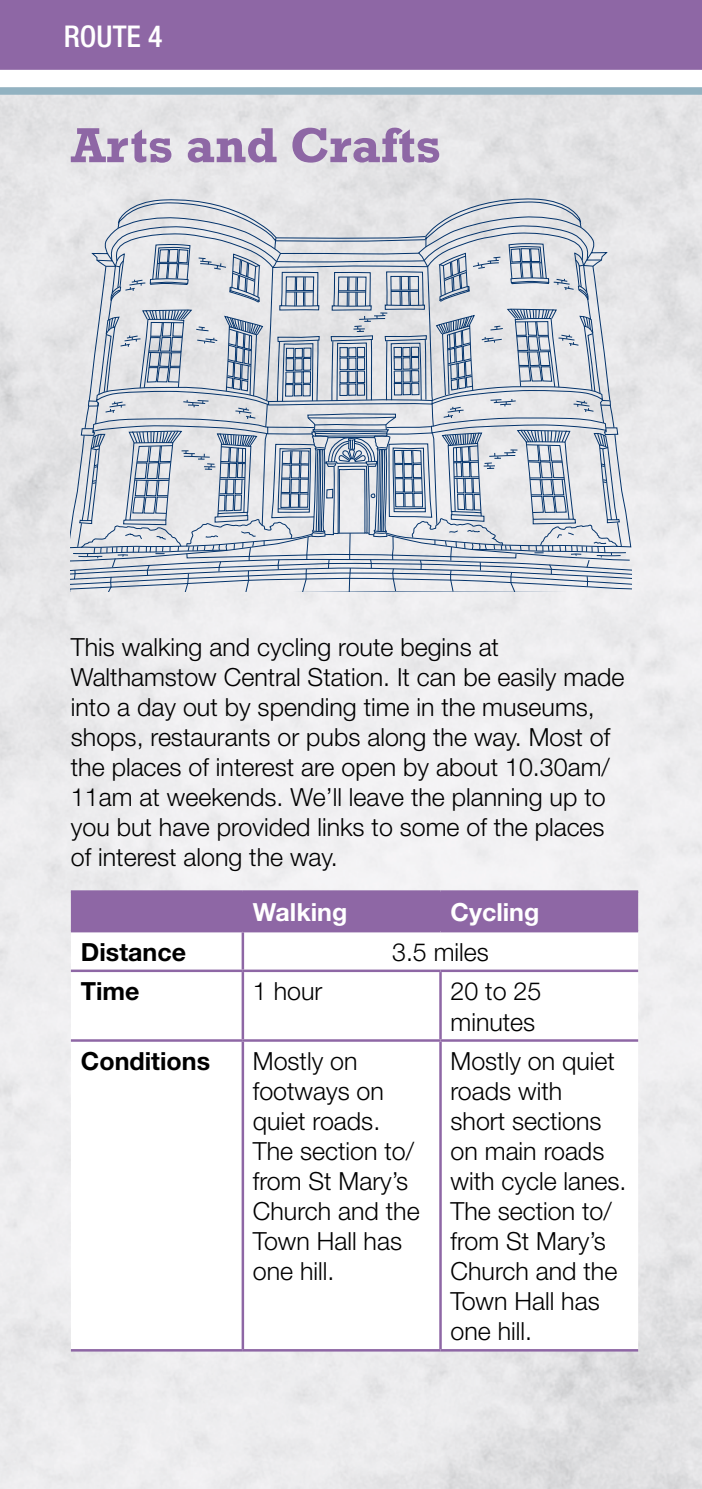
<style>
.page{position:relative;width:702px;height:1489px;background:#fff}
.page>*{position:absolute;margin:0;border:0;box-sizing:border-box;transform-origin:0 0}
.t1{font:700 50px "Rockwell";color:#8e67a5}
.t2{font:500 condensed 30px "Helvetica Neue LT";color:#fff}
.t3{font:300 25px/30px "Helvetica Neue LT";color:#000}
.t4{font:700 25px "Helvetica Neue LT";color:#000}
.t5{font:700 25px "Helvetica Neue LT";color:#fff}
</style>
<div class="page">
<img style="left:0;top:95px;width:702px;height:1393px">
<div style="left:0;top:0;width:702px;height:70px;background:#8e67a5"></div>
<div style="left:0;top:87px;width:702px;height:8px;background:#92b2c1"></div>
<div style="left:71px;top:892px;width:567px;height:37px;background:#8e67a5"></div>
<svg style="left:71px;top:932px;width:567px;height:416px"></svg>
<hr style="left:71px;top:890px;width:172px;height:2px;background:#8e67a5">
<hr style="left:71px;top:929px;width:172px;height:3px;background:#8e67a5">
<hr style="left:241px;top:892px;width:3px;height:37px;background:#8e67a5">
<hr style="left:243px;top:890px;width:197px;height:2px;background:#8e67a5">
<hr style="left:243px;top:929px;width:197px;height:3px;background:#8e67a5">
<hr style="left:439px;top:892px;width:3px;height:37px;background:#8e67a5">
<hr style="left:440px;top:890px;width:198px;height:2px;background:#8e67a5">
<hr style="left:440px;top:929px;width:198px;height:3px;background:#8e67a5">
<hr style="left:241px;top:932px;width:3px;height:37px;background:#8e67a5">
<hr style="left:71px;top:969px;width:172px;height:3px;background:#8e67a5">
<hr style="left:241px;top:972px;width:3px;height:67px;background:#8e67a5">
<hr style="left:243px;top:969px;width:197px;height:3px;background:#8e67a5">
<hr style="left:439px;top:972px;width:3px;height:67px;background:#8e67a5">
<hr style="left:440px;top:969px;width:198px;height:3px;background:#8e67a5">
<hr style="left:71px;top:1039px;width:172px;height:2px;background:#8e67a5">
<hr style="left:71px;top:1348px;width:172px;height:3px;background:#8e67a5">
<hr style="left:241px;top:1041px;width:3px;height:307px;background:#8e67a5">
<hr style="left:243px;top:1039px;width:197px;height:2px;background:#8e67a5">
<hr style="left:243px;top:1348px;width:197px;height:3px;background:#8e67a5">
<hr style="left:439px;top:1041px;width:3px;height:307px;background:#8e67a5">
<hr style="left:440px;top:1039px;width:198px;height:2px;background:#8e67a5">
<hr style="left:440px;top:1348px;width:198px;height:3px;background:#8e67a5">
<svg style="left:71px;top:198px;width:560px;height:427px;background:#c9cfd8"></svg>
<p class="t2" style="left:64px;top:19px;width:100px">ROUTE 4</p>
<h1 class="t1" style="left:71px;top:115px;width:371px">Arts and Crafts</h1>
<p class="t3" style="left:71px;top:631px;width:555px">This walking and cycling route begins at Walthamstow Central Station. It can be easily made into a day out by spending time in the museums, shops, restaurants or pubs along the way. Most of the places of interest are open by about 10.30am/ 11am at weekends. We’ll leave the planning up to you but have provided links to some of the places of interest along the way.</p>
<p class="t5" style="left:253px;top:896px;width:96px">Walking</p>
<p class="t5" style="left:450px;top:896px;width:90px">Cycling</p>
<p class="t4" style="left:81px;top:936px;width:107px">Distance</p>
<p class="t3" style="left:392px;top:936px;width:98px">3.5 miles</p>
<p class="t4" style="left:81px;top:975px;width:60px">Time</p>
<p class="t3" style="left:253px;top:976px;width:71px">1 hour</p>
<p class="t3" style="left:450px;top:976px;width:92px">20 to 25 minutes</p>
<p class="t4" style="left:81px;top:1045px;width:131px">Conditions</p>
<p class="t3" style="left:253px;top:1045px;width:168px">Mostly on footways on quiet roads.<br>The section to/ from St Mary’s<br>Church and the<br>Town Hall has one hill.</p>
<p class="t3" style="left:450px;top:1045px;width:177px">Mostly on quiet roads with<br>short sections on main roads with cycle lanes.<br>The section to/ from St Mary’s<br>Church and the<br>Town Hall has one hill.</p>
</div>
